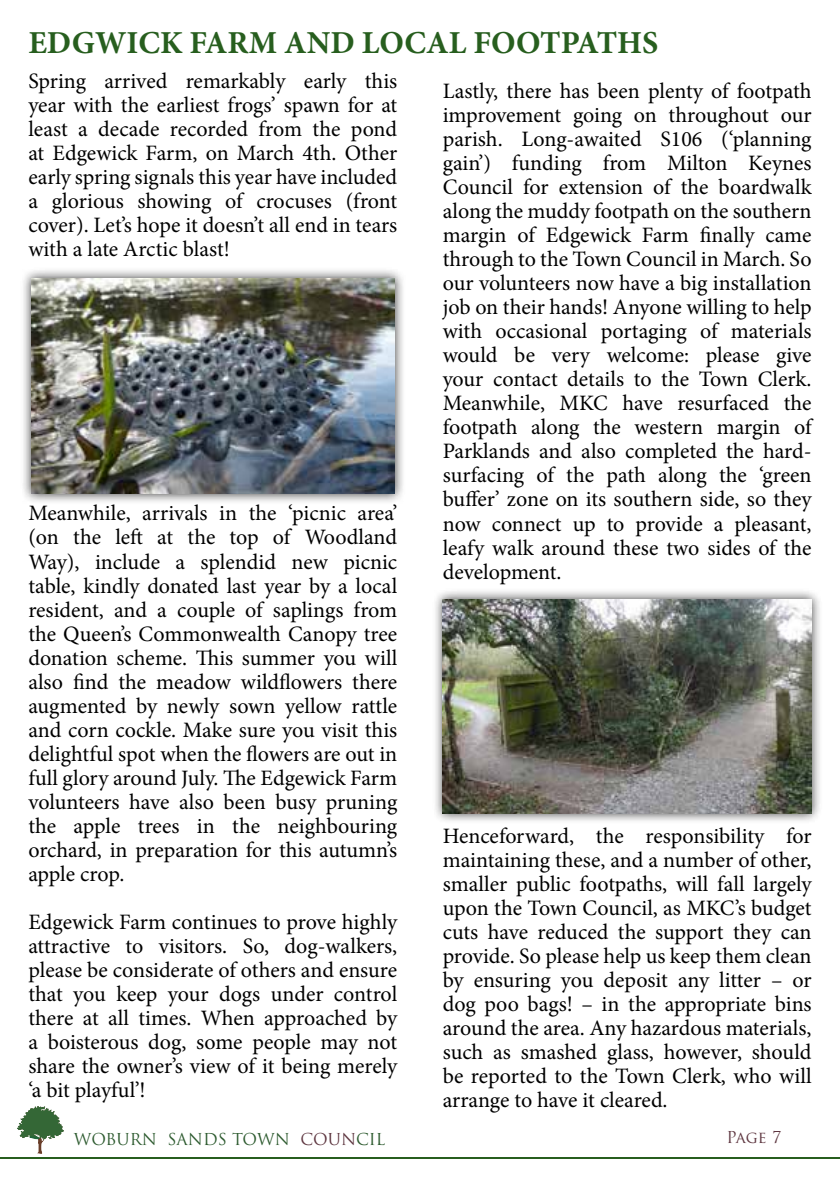
<style>
.page{position:relative;width:840px;height:1191px;background:#fff}
.page>*{position:absolute;margin:0;border:0;box-sizing:border-box;transform-origin:0 0}
.t1{font:700 32px "Minion Pro";color:#275e1e}
.t2{font:22px/24px "Minion Pro";letter-spacing:-.005em;color:#000;text-align:justify}
.t3{font:16px "Trajan Pro";color:#2c5a2e}
.t4{font:16px "Trajan Pro";color:#5d353f}
.s1{color:#5d353f}
.s2{font-family:"Times New Roman";font-weight:700;color:#fff}
</style>
<div class="page">
<svg style="left:17px;top:1106px;width:47px;height:47px"></svg>
<hr style="left:0;top:1157px;width:839px;height:2px;background:#275e1e">
<div style="left:20px;top:267px;width:385px;height:238px;background:#000;opacity:.75"></div>
<img style="left:31px;top:278px;width:363px;height:215px">
<div style="left:431px;top:588px;width:390px;height:236px;background:#000;opacity:.75"></div>
<img style="left:442px;top:599px;width:369px;height:214px">
<h1 class="t1" style="left:28px;top:20px;width:631px">EDGWICK FARM AND LOCAL FOOTPATHS</h1>
<p class="t2" style="left:28px;top:69px;width:370px">Spring arrived remarkably early this year with the earliest frogs’ spawn for at least a decade recorded from the pond at Edgewick Farm, on March 4th. Other early spring signals this year have included a glorious showing of crocuses (front cover). Let’s hope it doesn’t all end in tears with a late Arctic blast!</p>
<p class="t2" style="left:442px;top:79px;width:370px">Lastly, there has been plenty of footpath improvement going on throughout our parish. Long-awaited S106 (‘planning gain’) funding from Milton Keynes Council for extension of the boardwalk along the muddy footpath on the southern margin of Edgewick Farm finally came through to the Town Council in March. So our volunteers now have a big installation job on their hands! Anyone willing to help with occasional portaging of materials would be very welcome: please give your contact details to the Town Clerk.<br>Meanwhile, MKC have resurfaced the footpath along the western margin of Parklands and also completed the hard&shy;surfacing of the path along the ‘green buffer’ zone on its southern side, so they now connect up to provide a pleasant, leafy walk around these two sides of the development.</p>
<p class="t2" style="left:28px;top:501px;width:370px">Meanwhile, arrivals in the ‘picnic area’ (on the left at the top of Woodland Way), include a splendid new picnic table, kindly donated last year by a local resident, and a couple of saplings from the Queen’s Commonwealth Canopy tree donation scheme. This summer you will also find the meadow wildflowers there augmented by newly sown yellow rattle and corn cockle. Make sure you visit this delightful spot when the flowers are out in full glory around July. The Edgewick Farm volunteers have also been busy pruning the apple trees in the neighbouring orchard, in preparation for this autumn’s apple crop.</p>
<p class="t2" style="left:28px;top:909px;width:370px">Edgewick Farm continues to prove highly attractive to visitors. So, dog-walkers, please be considerate of others and ensure that you keep your dogs under control there at all times. When approached by a boisterous dog, some people may not share the owner’s view of it being merely ‘a bit playful’!</p>
<p class="t2" style="left:442px;top:823px;width:370px">Henceforward, the responsibility for maintaining these, and a number of other, smaller public footpaths, will fall largely upon the Town Council, as MKC’s budget cuts have reduced the support they can provide. So please help us keep them clean by ensuring you deposit any litter – or dog poo bags! – in the appropriate bins around the area. Any hazardous materials, such as smashed glass, however, should be reported to the Town Clerk, who will arrange to have it cleared.</p>
<p class="t3" style="left:74px;top:1128px;width:313px">WOBURN SANDS TOWN <span class="s1">COUN</span>CIL</p>
<p class="t4" style="left:726px;top:1127px;width:68px">Page 7 <span class="s2">2</span></p>
</div>
